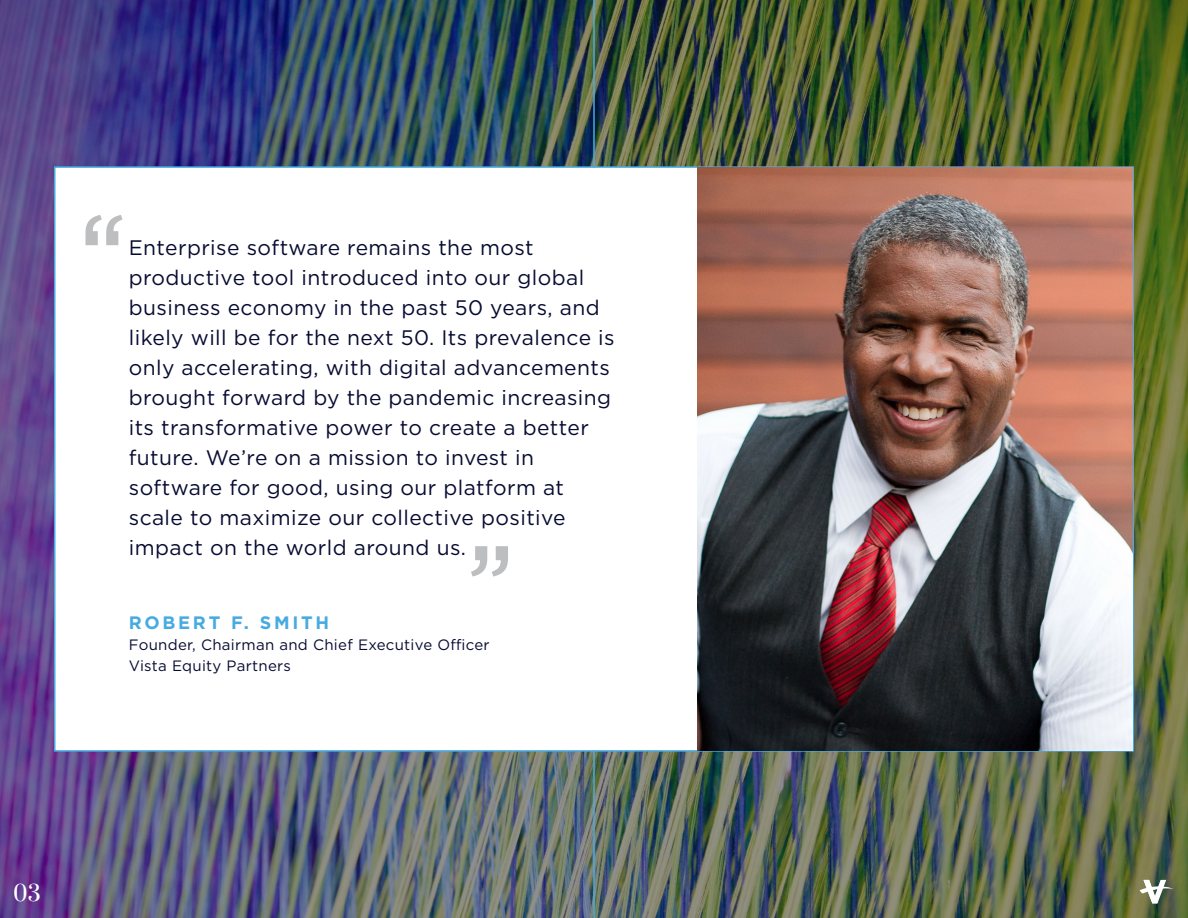
<style>
.page{position:relative;width:1188px;height:918px;background:#fff}
.page>*{position:absolute;margin:0;border:0;box-sizing:border-box;transform-origin:0 0}
.t1{font:21px/30px "Gotham";letter-spacing:.02em;color:#070b31}
.t2{font:21px "Prata";color:#fff}
.t3{font:700 18px "Gotham";letter-spacing:.15em;color:#47abe1}
.t4{font:15px/21px "Gotham";letter-spacing:.02em;color:#070b31}
</style>
<div class="page">
<img style="left:0;top:0;width:1188px;height:918px">
<div style="left:54px;top:166px;width:1080px;height:586px;background:#fff;border:2px solid #47abe1"></div>
<svg style="left:1140px;top:880px;width:33px;height:23px"></svg>
<hr style="left:593px;top:0;width:2px;height:168px;background:#47abe1">
<hr style="left:593px;top:750px;width:2px;height:168px;background:#47abe1">
<svg style="left:85px;top:215px;width:38px;height:30px"></svg>
<svg style="left:471px;top:546px;width:37px;height:31px"></svg>
<img style="left:697px;top:168px;width:435px;height:582px">
<p class="t2" style="left:13px;top:876px;width:29px">03</p>
<p class="t1" style="left:129px;top:232px;width:487px">Enterprise software remains the most productive tool introduced into our global business economy in the past 50 years, and likely will be for the next 50. Its prevalence is only accelerating, with digital advancements brought forward by the pandemic increasing its transformative power to create a better future. We’re on a mission to invest in software for good, using our platform at scale to maximize our collective positive impact on the world around us.</p>
<p class="t3" style="left:129px;top:611px;width:202px">ROBERT F. SMITH</p>
<p class="t4" style="left:129px;top:634px;width:362px">Founder, Chairman and Chief Executive Officer<br>Vista Equity Partners</p>
</div>
